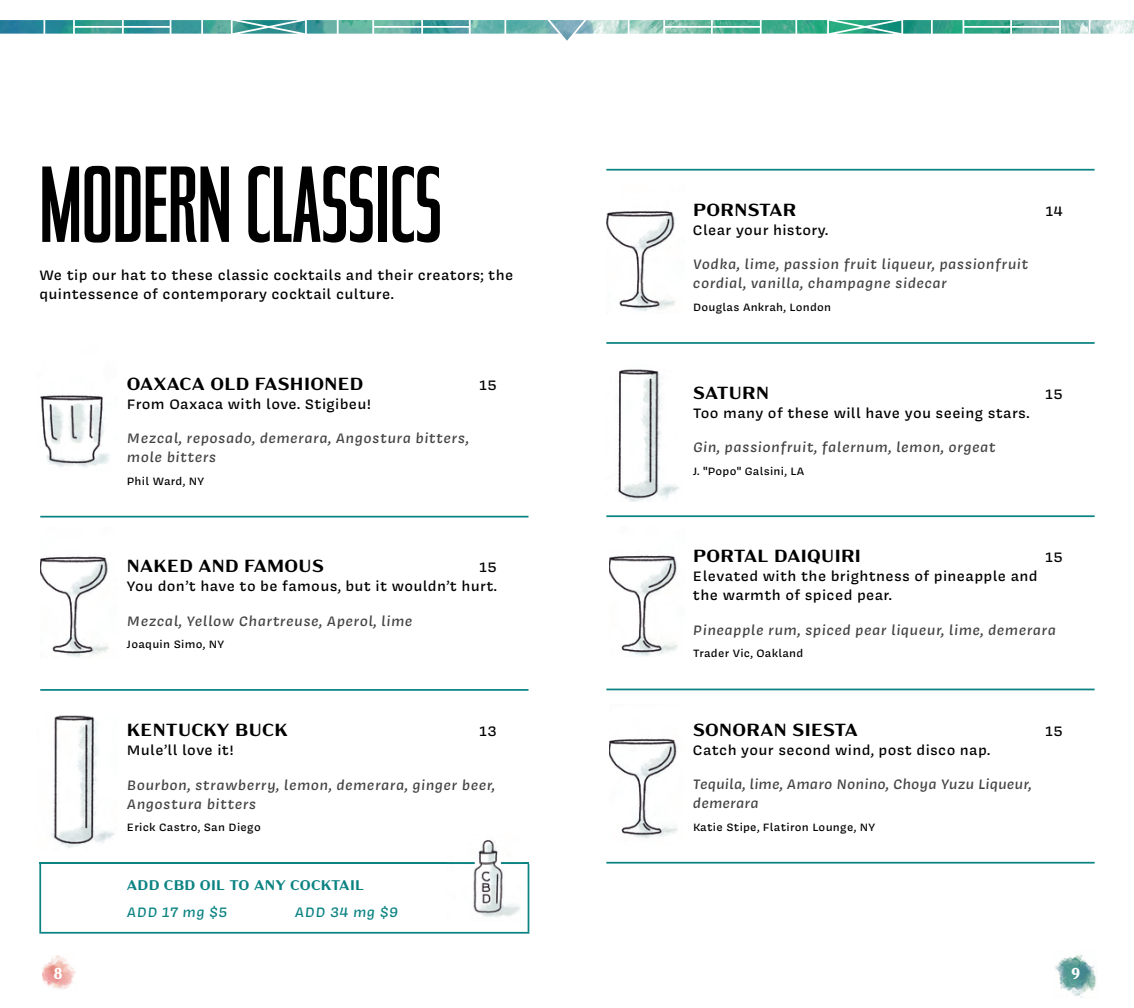
<style>
.page{position:relative;width:1134px;height:1008px;background:#fff}
.page>*{position:absolute;margin:0;border:0;box-sizing:border-box;transform-origin:0 0}
.t1{font:condensed 108.5px "Tasse";color:#000}
.t2{font:600 expanded 17.5px "Acme Gothic";letter-spacing:.02em;color:#000}
.t3{font:500 15.75px/18.9px "Covik Sans";letter-spacing:.02em;color:#000}
.t4{font:italic 500 15.75px/18.9px "Covik Sans";letter-spacing:.02em;color:#434343}
.t5{font:italic 500 15.75px/18.9px "Covik Sans";color:#434343}
.t6{font:italic 500 15.75px "Covik Sans";letter-spacing:.02em;color:#0c8383}
.t7{font:700 condensed 15.75px "Acme Gothic";color:#fff;scale:1.05 1}
.t8{font:600 expanded 14px "Acme Gothic";letter-spacing:.02em;color:#0c8383}
.t9{font:500 12.25px "Covik Sans";letter-spacing:.02em;color:#000}
</style>
<div class="page">
<img style="left:0;top:20px;width:1134px;height:21px">
<hr style="left:40px;top:516px;width:488px;height:2px;background:#0c8383">
<hr style="left:40px;top:689px;width:488px;height:2px;background:#0c8383">
<hr style="left:39px;top:862px;width:490px;height:2px;background:#0c8383">
<hr style="left:39px;top:864px;width:2px;height:68px;background:#0c8383">
<hr style="left:528px;top:864px;width:1px;height:68px;background:#0c8383">
<hr style="left:39px;top:932px;width:490px;height:2px;background:#0c8383">
<hr style="left:606px;top:169px;width:489px;height:2px;background:#0c8383">
<hr style="left:606px;top:342px;width:489px;height:2px;background:#0c8383">
<hr style="left:606px;top:515px;width:489px;height:2px;background:#0c8383">
<hr style="left:606px;top:689px;width:489px;height:1px;background:#0c8383">
<hr style="left:606px;top:862px;width:489px;height:2px;background:#0c8383">
<img style="left:42px;top:956px;width:34px;height:33px">
<img style="left:1055px;top:954px;width:41px;height:44px">
<img style="left:40px;top:395px;width:70px;height:73px">
<img style="left:40px;top:556px;width:69px;height:101px">
<img style="left:609px;top:555px;width:69px;height:102px">
<img style="left:607px;top:211px;width:69px;height:100px">
<img style="left:51px;top:715px;width:63px;height:133px">
<img style="left:609px;top:738px;width:69px;height:101px">
<img style="left:616px;top:369px;width:63px;height:132px">
<img style="left:473px;top:840px;width:47px;height:77px">
<img style="left:447px;top:862px;width:75px;height:2px">
<img style="left:475px;top:861px;width:26px;height:5px">
<h1 class="t1" style="left:39px;top:141px;width:404px">MODERN CLASSICS</h1>
<p class="t3" style="left:39px;top:265px;width:476px">We tip our hat to these classic cocktails and their creators; the quintessence of contemporary cocktail culture.</p>
<p class="t2" style="left:127px;top:370px;width:238px">OAXACA OLD FASHIONED</p>
<p class="t3" style="left:479px;top:375px;width:19px">15</p>
<p class="t3" style="left:127px;top:394px;width:246px">From Oaxaca with love. Stigibeu!</p>
<p class="t4" style="left:127px;top:428px;width:343px">Mezcal, reposado, demerara, Angostura bitters, mole bitters</p>
<p class="t9" style="left:127px;top:473px;width:79px">Phil Ward, NY</p>
<p class="t2" style="left:127px;top:553px;width:199px">NAKED AND FAMOUS</p>
<p class="t3" style="left:127px;top:558px;width:372px;text-align:right">15<br>You don’t have to be famous, but it wouldn’t hurt.</p>
<p class="t4" style="left:127px;top:611px;width:287px">Mezcal, Yellow Chartreuse, Aperol, lime</p>
<p class="t9" style="left:127px;top:637px;width:99px">Joaquin Simo, NY</p>
<p class="t2" style="left:127px;top:717px;width:162px">KENTUCKY BUCK</p>
<p class="t3" style="left:479px;top:721px;width:19px">13</p>
<p class="t3" style="left:127px;top:740px;width:108px">Mule’ll love it!</p>
<p class="t4" style="left:127px;top:775px;width:370px">Bourbon, strawberry, lemon, demerara, ginger beer,<br>Angostura bitters</p>
<p class="t9" style="left:127px;top:819px;width:136px">Erick Castro, San Diego</p>
<p class="t8" style="left:127px;top:875px;width:239px">ADD CBD OIL TO ANY COCKTAIL</p>
<p class="t6" style="left:127px;top:902px;width:102px">ADD 17 mg $5</p>
<p class="t6" style="left:295px;top:902px;width:105px">ADD 34 mg $9</p>
<p class="t2" style="left:693px;top:197px;width:105px">PORNSTAR</p>
<p class="t3" style="left:1046px;top:201px;width:19px">14</p>
<p class="t3" style="left:693px;top:220px;width:137px">Clear your history.</p>
<p class="t4" style="left:693px;top:255px;width:337px">Vodka, lime, passion fruit liqueur, passionfruit cordial, vanilla, champagne sidecar</p>
<p class="t9" style="left:693px;top:299px;width:140px">Douglas Ankrah, London</p>
<p class="t2" style="left:693px;top:379px;width:78px">SATURN</p>
<p class="t3" style="left:1045px;top:384px;width:19px">15</p>
<p class="t3" style="left:693px;top:403px;width:338px">Too many of these will have you seeing stars.</p>
<p class="t4" style="left:693px;top:437px;width:304px">Gin, passionfruit, falernum, lemon, orgeat</p>
<p class="t9" style="left:693px;top:463px;width:113px">J. "Popo" Galsini, LA</p>
<p class="t2" style="left:693px;top:543px;width:169px">PORTAL DAIQUIRI</p>
<p class="t3" style="left:1045px;top:548px;width:19px">15</p>
<p class="t3" style="left:693px;top:567px;width:346px">Elevated with the brightness of pineapple and the warmth of spiced pear.</p>
<p class="t4" style="left:693px;top:620px;width:365px">Pineapple rum, spiced pear liqueur, lime, demerara</p>
<p class="t9" style="left:693px;top:646px;width:112px">Trader Vic, Oakland</p>
<p class="t2" style="left:693px;top:716px;width:167px">SONORAN SIESTA</p>
<p class="t3" style="left:1045px;top:721px;width:19px">15</p>
<p class="t3" style="left:693px;top:740px;width:299px">Catch your second wind, post disco nap.</p>
<p class="t5" style="left:693px;top:774px;width:340px">Tequila, lime, Amaro Nonino, Choya Yuzu Liqueur, demerara</p>
<p class="t9" style="left:693px;top:819px;width:184px">Katie Stipe, Flatiron Lounge, NY</p>
<p class="t7" style="left:54px;top:962px;width:10px">8</p>
<p class="t7" style="left:1072px;top:962px;width:10px">9</p>
</div>
